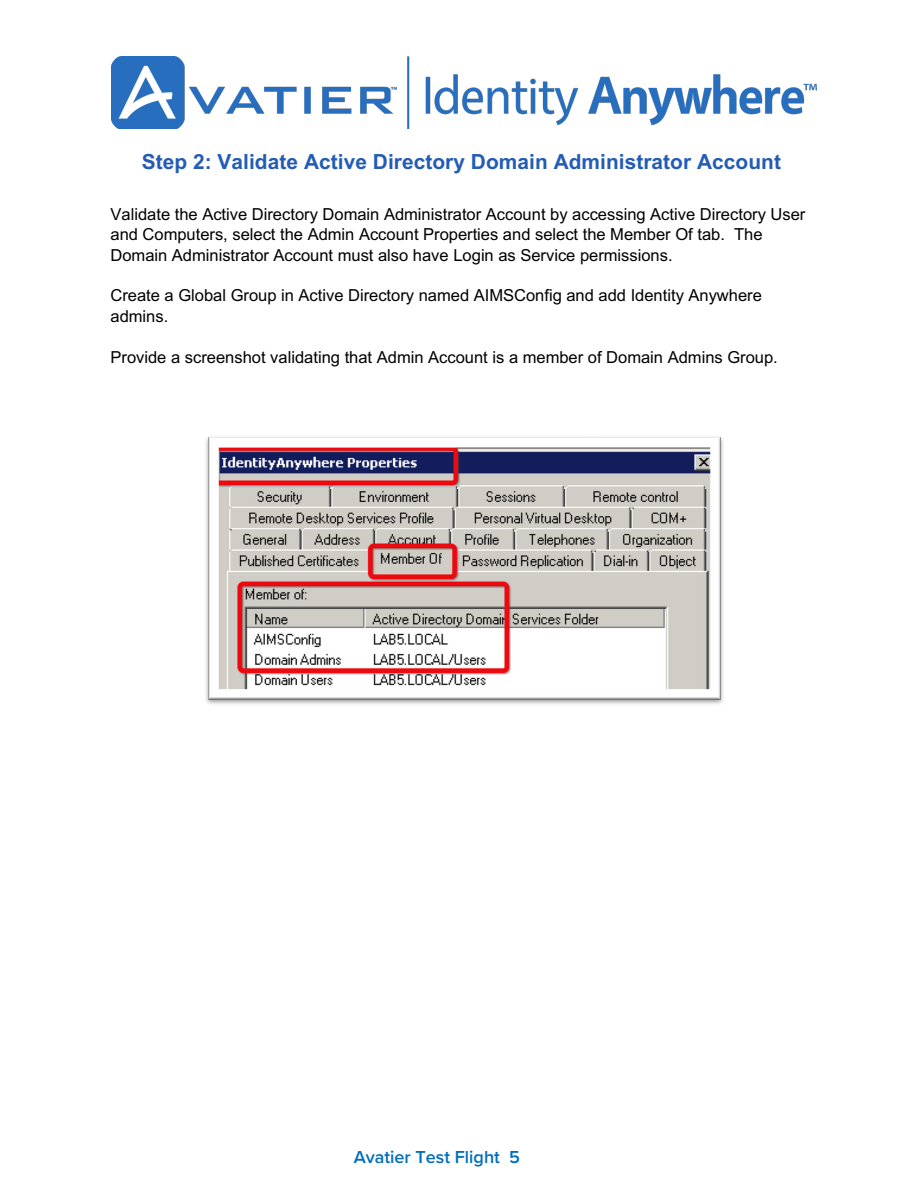
<style>
.page{position:relative;width:918px;height:1188px;background:#fff}
.page>*{position:absolute;margin:0;border:0;box-sizing:border-box;transform-origin:0 0}
.t1{font:700 20.85px "Arial";letter-spacing:.005em;color:#245cb5}
.t2{font:600 18px "Proxima Nova";color:#006ebd}
.t3{font:16.5px/20.5px "Arial";color:#000}
</style>
<div class="page">
<img style="left:112px;top:56px;width:704px;height:72px">
<img style="left:205px;top:437px;width:519px;height:267px">
<p class="t1" style="left:142px;top:147px;width:641px">Step 2: Validate Active Directory Domain Administrator Account</p>
<p class="t3" style="left:111px;top:203px;width:696px">Validate the Active Directory Domain Administrator Account by accessing Active Directory User and Computers, select the Admin Account Properties and select the Member Of tab. The<br>Domain Administrator Account must also have Login as Service permissions.</p>
<p class="t3" style="left:111px;top:285px;width:653px">Create a Global Group in Active Directory named AIMSConfig and add Identity Anywhere admins.</p>
<p class="t3" style="left:111px;top:347px;width:669px">Provide a screenshot validating that Admin Account is a member of Domain Admins Group.</p>
<p class="t2" style="left:354px;top:1146px;width:168px">Avatier Test Flight 5</p>
</div>
